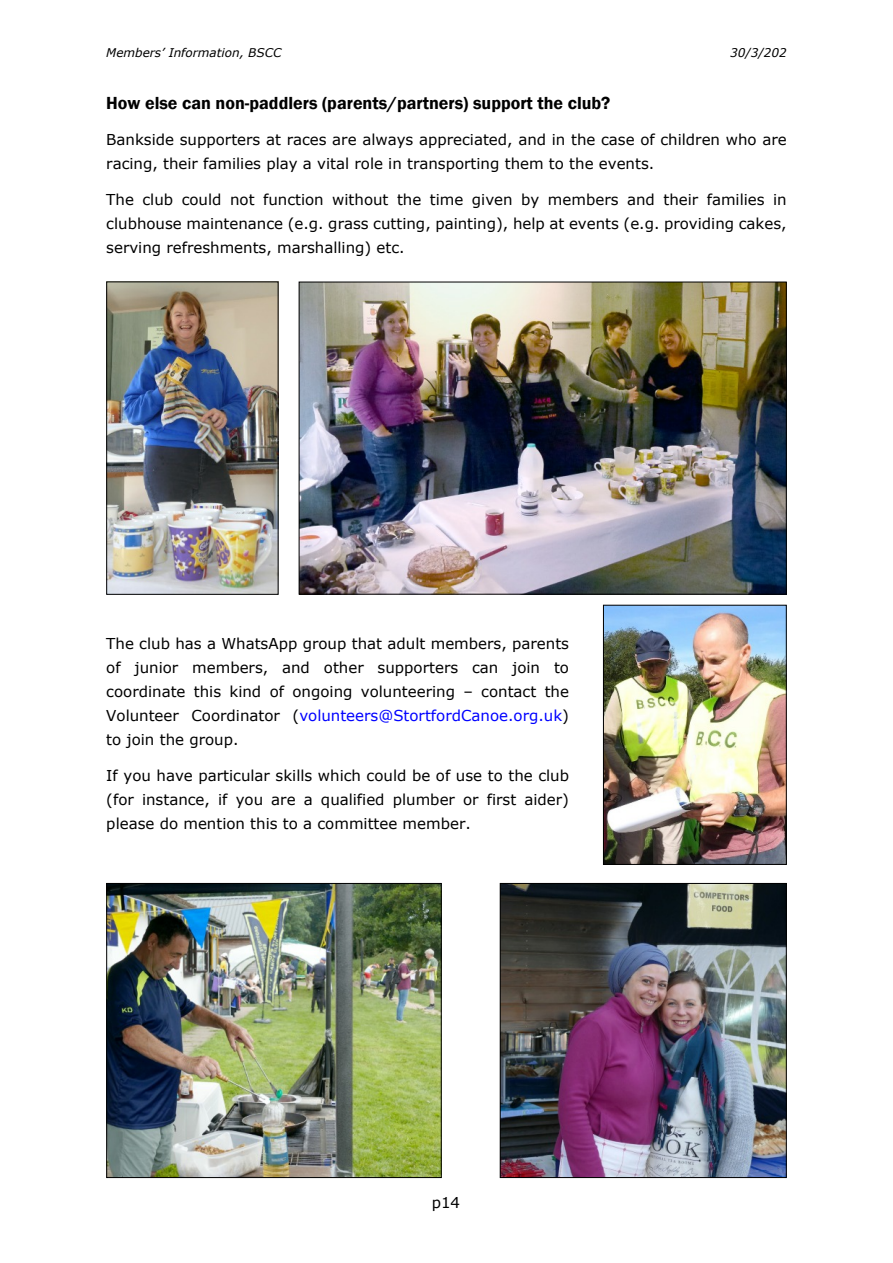
<style>
.page{position:relative;width:893px;height:1263px;background:#fff}
.page>*{position:absolute;margin:0;border:0;box-sizing:border-box;transform-origin:0 0}
.t1{font:600 18px "Franklin Gothic";color:#000}
.t2{font:15px/24px "Verdana";color:#000;text-align:justify}
.t3{font:italic 12px "Verdana";color:#000}
.s1{color:#00f}
</style>
<div class="page">
<img style="left:301px;top:284px;width:484px;height:308px">
<div style="left:299px;top:282px;width:488px;height:312px;border:1px solid #000"></div>
<img style="left:108px;top:283px;width:168px;height:310px">
<div style="left:106px;top:281px;width:172px;height:314px;border:1px solid #000"></div>
<img style="left:605px;top:607px;width:180px;height:256px">
<div style="left:603px;top:605px;width:184px;height:260px;border:1px solid #000"></div>
<img style="left:502px;top:885px;width:283px;height:291px">
<div style="left:500px;top:883px;width:287px;height:295px;border:1px solid #000"></div>
<img style="left:108px;top:885px;width:332px;height:291px">
<div style="left:106px;top:883px;width:336px;height:295px;border:1px solid #000"></div>
<p class="t3" style="left:106px;top:48px;width:177px">Members’ Information, BSCC</p>
<p class="t3" style="left:730px;top:48px;width:58px">30/3/202</p>
<p class="t1" style="left:106px;top:96px;width:506px">How else can non-paddlers (parents/partners) support the club?</p>
<p class="t2" style="left:106px;top:129px;width:682px">Bankside supporters at races are always appreciated, and in the case of children who are racing, their families play a vital role in transporting them to the events.</p>
<p class="t2" style="left:106px;top:189px;width:682px">The club could not function without the time given by members and their families in clubhouse maintenance (e.g. grass cutting, painting), help at events (e.g. providing cakes, serving refreshments, marshalling) etc.</p>
<p class="t2" style="left:106px;top:633px;width:464px">The club has a WhatsApp group that adult members, parents of junior members, and other supporters can join to coordinate this kind of ongoing volunteering – contact the Volunteer Coordinator (<span class="s1">volunteers@StortfordCanoe.org.uk</span>) to join the group.</p>
<p class="t2" style="left:106px;top:765px;width:464px">If you have particular skills which could be of use to the club (for instance, if you are a qualified plumber or first aider) please do mention this to a committee member.</p>
<p class="t2" style="left:432px;top:1192px;width:30px">p14</p>
</div>
